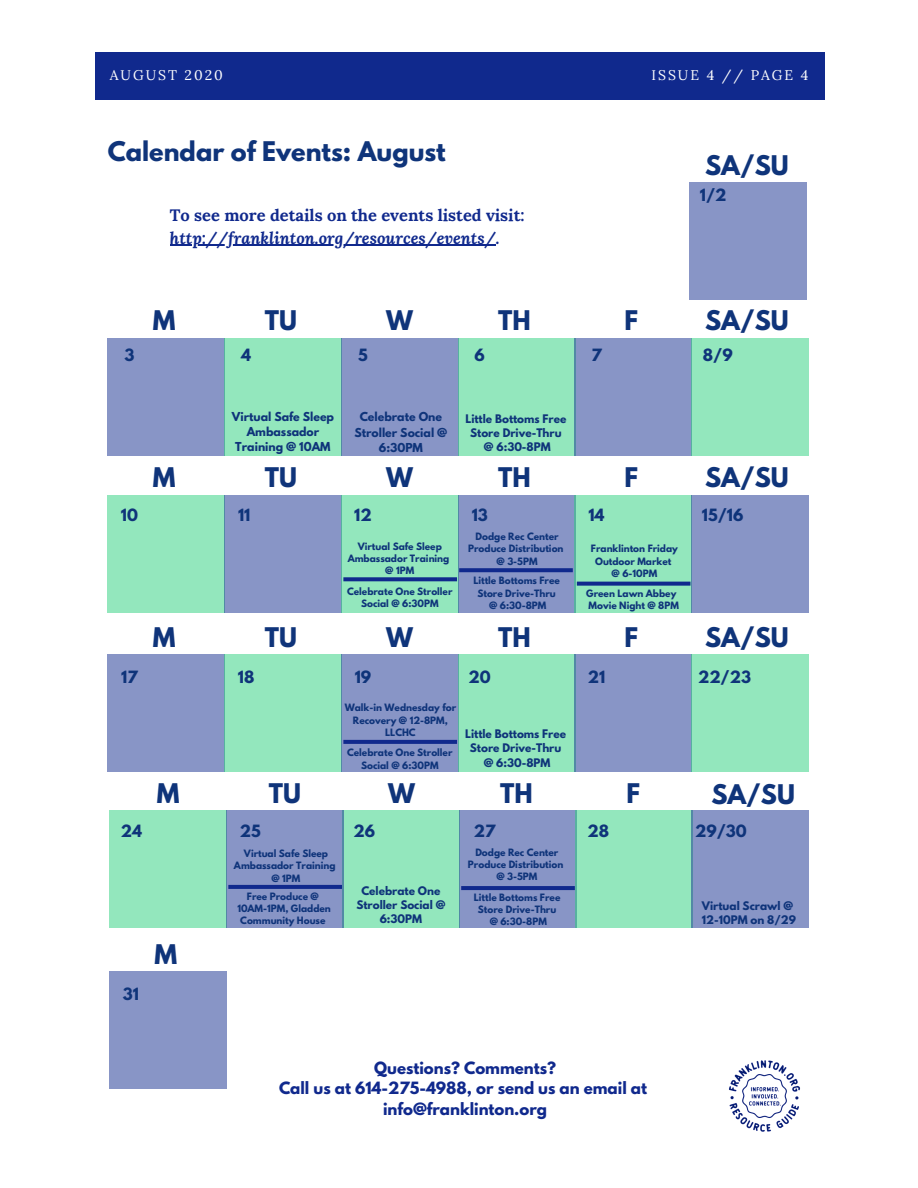
<style>
.page{position:relative;width:918px;height:1188px;background:#fff}
.page>*{position:absolute;margin:0;border:0;box-sizing:border-box;transform-origin:0 0}
.t1{font:700 24px "League Spartan";color:#0f347a}
.t2{font:italic 700 16.5px "Lora";color:#10298d}
.t3{font:700 16.5px "Lora";color:#10298d}
.t4{font:700 15px/20.7px "League Spartan";color:#10298d;text-align:center}
.t5{font:700 15px "League Spartan";color:#0f347a}
.t6{font:13.95px "Lora";letter-spacing:.14em;color:#fff}
.t7{font:700 10.95px/15.3px "League Spartan";color:#0f347a;text-align:center}
.t8{font:700 10.5px/14.2px "League Spartan";color:#0f347a;text-align:center}
.t9{font:700 9px/12.1px "League Spartan";color:#0f347a;text-align:center}
</style>
<div class="page">
<div style="left:95px;top:53px;width:730px;height:47px;background:#10298d"></div>
<img style="left:729px;top:1060px;width:71px;height:72px">
<div style="left:690px;top:183px;width:117px;height:117px;background:#8895c6"></div>
<div style="left:108px;top:338px;width:117px;height:117px;background:#8895c6"></div>
<div style="left:225px;top:338px;width:117px;height:117px;background:#93e7bd"></div>
<div style="left:341px;top:338px;width:117px;height:117px;background:#8895c6"></div>
<div style="left:458px;top:338px;width:117px;height:117px;background:#93e7bd"></div>
<div style="left:575px;top:338px;width:117px;height:117px;background:#8895c6"></div>
<div style="left:692px;top:338px;width:117px;height:117px;background:#93e7bd"></div>
<div style="left:108px;top:495px;width:117px;height:117px;background:#93e7bd"></div>
<div style="left:225px;top:495px;width:117px;height:117px;background:#8895c6"></div>
<div style="left:341px;top:495px;width:117px;height:117px;background:#93e7bd"></div>
<div style="left:458px;top:495px;width:117px;height:117px;background:#8895c6"></div>
<div style="left:575px;top:495px;width:117px;height:117px;background:#93e7bd"></div>
<div style="left:692px;top:495px;width:117px;height:117px;background:#8895c6"></div>
<div style="left:108px;top:654px;width:117px;height:117px;background:#8895c6"></div>
<div style="left:225px;top:654px;width:117px;height:117px;background:#93e7bd"></div>
<div style="left:341px;top:654px;width:117px;height:117px;background:#8895c6"></div>
<div style="left:458px;top:654px;width:117px;height:117px;background:#93e7bd"></div>
<div style="left:575px;top:654px;width:117px;height:117px;background:#8895c6"></div>
<div style="left:692px;top:654px;width:117px;height:117px;background:#93e7bd"></div>
<div style="left:110px;top:811px;width:117px;height:117px;background:#93e7bd"></div>
<div style="left:343px;top:811px;width:117px;height:117px;background:#93e7bd"></div>
<div style="left:227px;top:811px;width:117px;height:117px;background:#8895c6"></div>
<hr style="left:170px;top:245px;width:326px;height:1px;background:#10298d">
<div style="left:459px;top:811px;width:117px;height:117px;background:#8895c6"></div>
<div style="left:575px;top:811px;width:117px;height:117px;background:#93e7bd"></div>
<svg style="left:461px;top:886px;width:114px;height:4px"></svg>
<div style="left:692px;top:810px;width:117px;height:117px;background:#8895c6"></div>
<div style="left:109px;top:972px;width:117px;height:117px;background:#8895c6"></div>
<svg style="left:228px;top:885px;width:114px;height:4px"></svg>
<svg style="left:343px;top:740px;width:114px;height:4px"></svg>
<svg style="left:343px;top:568px;width:348px;height:18px"></svg>
<h3 class="t6" style="left:110px;top:66px;width:115px">AUGUST 2020</h3>
<h3 class="t6" style="left:651px;top:66px;width:158px">ISSUE 4 // PAGE 4</h3>
<h1 class="t1" style="left:108px;top:140px;width:340px">Calendar of Events: August</h1>
<h2 class="t3" style="left:170px;top:204px;width:356px">To see more details on the events listed visit:</h2>
<h2 class="t2" style="left:170px;top:227px;width:331px">http://franklinton.org/resources/events/.</h2>
<h1 class="t1" style="left:705px;top:154px;width:85px">SA/SU</h1>
<h3 class="t5" style="left:700px;top:188px;width:28px">1/2</h3>
<h1 class="t1" style="left:153px;top:309px;width:24px">M</h1>
<h1 class="t1" style="left:265px;top:309px;width:34px">TU</h1>
<h1 class="t1" style="left:386px;top:309px;width:28px">W</h1>
<h1 class="t1" style="left:498px;top:309px;width:34px">TH</h1>
<h1 class="t1" style="left:624px;top:309px;width:15px">F</h1>
<h1 class="t1" style="left:705px;top:309px;width:85px">SA/SU</h1>
<h3 class="t5" style="left:124px;top:348px;width:11px">3</h3>
<h3 class="t5" style="left:241px;top:348px;width:11px">4</h3>
<h3 class="t5" style="left:358px;top:348px;width:11px">5</h3>
<h3 class="t5" style="left:475px;top:348px;width:12px">6</h3>
<h3 class="t5" style="left:591px;top:348px;width:12px">7</h3>
<h3 class="t5" style="left:703px;top:348px;width:31px">8/9</h3>
<p class="t7" style="left:232px;top:410px;width:104px">Virtual Safe Sleep<br>Ambassador<br>Training @ 10AM</p>
<p class="t7" style="left:354px;top:411px;width:94px">Celebrate One<br>Stroller Social @<br>6:30PM</p>
<p class="t8" style="left:465px;top:413px;width:102px">Little Bottoms Free<br>Store Drive-Thru @ 6:30-8PM</p>
<h1 class="t1" style="left:153px;top:466px;width:24px">M</h1>
<h1 class="t1" style="left:265px;top:466px;width:34px">TU</h1>
<h1 class="t1" style="left:386px;top:466px;width:28px">W</h1>
<h1 class="t1" style="left:498px;top:466px;width:34px">TH</h1>
<h1 class="t1" style="left:624px;top:466px;width:15px">F</h1>
<h1 class="t1" style="left:705px;top:466px;width:85px">SA/SU</h1>
<h3 class="t5" style="left:121px;top:507px;width:19px">10</h3>
<h3 class="t5" style="left:238px;top:507px;width:14px">11</h3>
<h3 class="t5" style="left:354px;top:507px;width:19px">12</h3>
<h3 class="t5" style="left:472px;top:507px;width:18px">13</h3>
<h3 class="t5" style="left:588px;top:507px;width:18px">14</h3>
<h3 class="t5" style="left:702px;top:507px;width:43px">15/16</h3>
<p class="t9" style="left:348px;top:541px;width:103px">Virtual Safe Sleep<br>Ambassador Training @ 1PM</p>
<p class="t9" style="left:347px;top:586px;width:107px">Celebrate One Stroller<br>Social @ 6:30PM</p>
<p class="t9" style="left:468px;top:532px;width:97px">Dodge Rec Center<br>Produce Distribution @ 3-5PM</p>
<p class="t9" style="left:473px;top:576px;width:88px">Little Bottoms Free<br>Store Drive-Thru @ 6:30-8PM</p>
<p class="t9" style="left:591px;top:544px;width:88px">Franklinton Friday<br>Outdoor Market<br>@ 6-10PM</p>
<p class="t9" style="left:586px;top:588px;width:94px;text-align:left">Green Lawn Abbey<br>Movie Night @ 8PM</p>
<h1 class="t1" style="left:153px;top:625px;width:24px">M</h1>
<h1 class="t1" style="left:265px;top:625px;width:34px">TU</h1>
<h1 class="t1" style="left:386px;top:625px;width:28px">W</h1>
<h1 class="t1" style="left:498px;top:625px;width:34px">TH</h1>
<h1 class="t1" style="left:624px;top:625px;width:15px">F</h1>
<h1 class="t1" style="left:705px;top:625px;width:85px">SA/SU</h1>
<h3 class="t5" style="left:121px;top:669px;width:18px">17</h3>
<h3 class="t5" style="left:238px;top:669px;width:18px">18</h3>
<h3 class="t5" style="left:355px;top:669px;width:18px">19</h3>
<h3 class="t5" style="left:469px;top:669px;width:24px">20</h3>
<h3 class="t5" style="left:588px;top:669px;width:19px">21</h3>
<h3 class="t5" style="left:698px;top:669px;width:54px">22/23</h3>
<h1 class="t1" style="left:157px;top:781px;width:24px">M</h1>
<h1 class="t1" style="left:269px;top:781px;width:34px">TU</h1>
<h3 class="t5" style="left:121px;top:823px;width:23px">24</h3>
<h3 class="t5" style="left:240px;top:823px;width:22px">25</h3>
<p class="t9" style="left:234px;top:849px;width:103px">Virtual Safe Sleep<br>Ambassador Training @ 1PM</p>
<h3 class="t5" style="left:123px;top:987px;width:18px">31</h3>
<h1 class="t1" style="left:154px;top:942px;width:24px">M</h1>
<p class="t9" style="left:237px;top:891px;width:95px">Free Produce @<br>10AM-1PM, Gladden<br>Community House</p>
<p class="t9" style="left:345px;top:703px;width:113px">Walk-in Wednesday for<br>Recovery @ 12-8PM,<br>LLCHC</p>
<p class="t9" style="left:347px;top:748px;width:107px">Celebrate One Stroller<br>Social @ 6:30PM</p>
<p class="t8" style="left:465px;top:728px;width:102px">Little Bottoms Free<br>Store Drive-Thru @ 6:30-8PM</p>
<h1 class="t1" style="left:388px;top:781px;width:28px">W</h1>
<h1 class="t1" style="left:500px;top:781px;width:34px">TH</h1>
<h1 class="t1" style="left:626px;top:781px;width:15px">F</h1>
<h3 class="t5" style="left:354px;top:823px;width:23px">26</h3>
<h3 class="t5" style="left:474px;top:823px;width:23px">27</h3>
<h3 class="t5" style="left:588px;top:823px;width:23px">28</h3>
<p class="t8" style="left:356px;top:885px;width:91px">Celebrate One<br>Stroller Social @<br>6:30PM</p>
<p class="t9" style="left:468px;top:848px;width:97px">Dodge Rec Center<br>Produce Distribution @ 3-5PM</p>
<p class="t9" style="left:474px;top:892px;width:88px">Little Bottoms Free<br>Store Drive-Thru @ 6:30-8PM</p>
<h3 class="t4" style="left:279px;top:1059px;width:370px">Questions? Comments?<br>Call us at 614-275-4988, or send us an email at info@franklinton.org</h3>
<h1 class="t1" style="left:711px;top:782px;width:85px">SA/SU</h1>
<h3 class="t5" style="left:695px;top:823px;width:53px">29/30</h3>
<p class="t8" style="left:702px;top:900px;width:96px;text-align:left">Virtual Scrawl @<br>12-10PM on 8/29</p>
</div>
